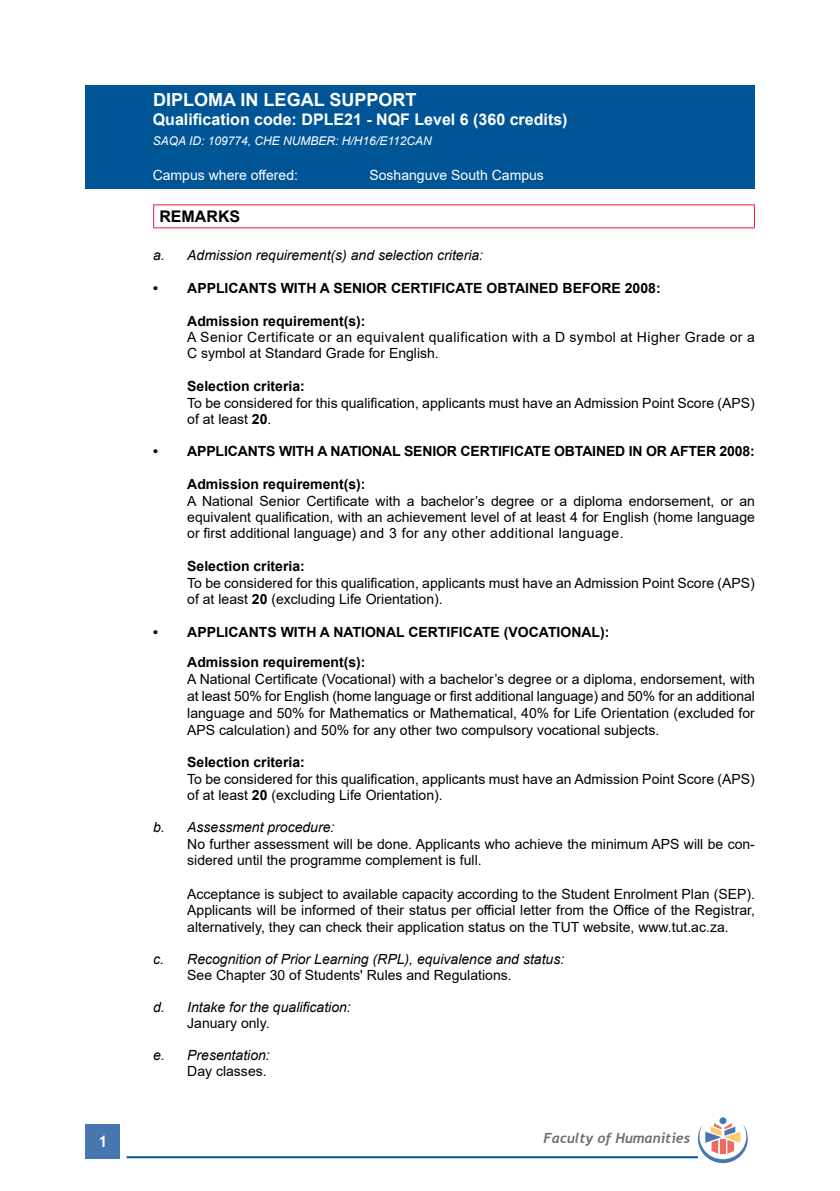
<style>
.page{position:relative;width:840px;height:1191px;background:#fff}
.page>*{position:absolute;margin:0;border:0;box-sizing:border-box;transform-origin:0 0}
.t1{font:700 18px "Arial";color:#fff}
.t2{font:700 16px "Arial";color:#fff}
.t3{font:700 16px "Arial";color:#000}
.t4{font:700 16px "Trebuchet MS";color:#fff}
.t5{font:14px/16.4px "Arial";color:#000}
.t6{font:700 14px/30.4px "Arial";color:#000}
.t7{font:italic 14px "Arial";color:#000}
.t8{font:14px/16.4px "Arial";letter-spacing:.03em;color:#000}
.t9{font:14px "Arial";color:#fff}
.t10{font:italic 700 14px "Trebuchet";color:#6d6e71}
.t11{font:italic 12px "Arial";color:#fff}
.s1{font-weight:700}
</style>
<div class="page">
<div style="left:86px;top:1124px;width:34px;height:34px;background:#4777ae"></div>
<hr style="left:126px;top:1156px;width:571px;height:2px;background:#005596">
<div style="left:719px;top:1117px;width:7px;height:7px;background:#4777ae;border-radius:50%"></div>
<svg style="left:697px;top:1123px;width:50px;height:40px"></svg>
<div style="left:85px;top:85px;width:669px;height:103px;background:#005596"></div>
<hr style="left:153px;top:204px;width:601px;height:1px;background:#e31837">
<svg style="left:153px;top:205px;width:1px;height:22px"></svg>
<svg style="left:753px;top:205px;width:1px;height:22px"></svg>
<hr style="left:153px;top:227px;width:601px;height:1px;background:#e31837">
<p class="t1" style="left:153px;top:87px;width:265px">DIPLOMA IN LEGAL SUPPORT</p>
<p class="t2" style="left:153px;top:109px;width:416px">Qualification code: DPLE21 - NQF Level 6 (360 credits)</p>
<p class="t11" style="left:153px;top:133px;width:280px">SAQA ID: 109774, CHE NUMBER: H/H16/E112CAN</p>
<p class="t9" style="left:153px;top:166px;width:147px">Campus where offered:</p>
<p class="t9" style="left:369px;top:166px;width:176px">Soshanguve South Campus</p>
<p class="t3" style="left:159px;top:205px;width:82px">REMARKS</p>
<p class="t7" style="left:153px;top:246px;width:331px">a. Admission requirement(s) and selection criteria:</p>
<p class="t6" style="left:153px;top:273px;width:508px">• APPLICANTS WITH A SENIOR CERTIFICATE OBTAINED BEFORE 2008:</p>
<p class="t6" style="left:187px;top:306px;width:180px">Admission requirement(s):</p>
<p class="t8" style="left:187px;top:329px;width:568px">A Senior Certificate or an equivalent qualification with a D symbol at Higher Grade or a<br>C symbol at Standard Grade for English.</p>
<p class="t6" style="left:187px;top:371px;width:119px">Selection criteria:</p>
<p class="t5" style="left:187px;top:394px;width:569px">To be considered for this qualification, applicants must have an Admission Point Score (APS) of at least <span class="s1">20</span>.</p>
<p class="t6" style="left:153px;top:436px;width:603px">• APPLICANTS WITH A NATIONAL SENIOR CERTIFICATE OBTAINED IN OR AFTER 2008:</p>
<p class="t6" style="left:187px;top:469px;width:180px">Admission requirement(s):</p>
<p class="t5" style="left:187px;top:492px;width:569px;text-align:justify">A National Senior Certificate with a bachelor’s degree or a diploma endorsement, or an equivalent qualification, with an achievement level of at least 4 for English (home language or first additional language) and 3 for any other additional language.</p>
<p class="t6" style="left:187px;top:551px;width:119px">Selection criteria:</p>
<p class="t5" style="left:187px;top:574px;width:569px">To be considered for this qualification, applicants must have an Admission Point Score (APS) of at least <span class="s1">20</span> (excluding Life Orientation).</p>
<p class="t6" style="left:187px;top:617px;width:423px;text-indent:-34px">• APPLICANTS WITH A NATIONAL CERTIFICATE (VOCATIONAL):<br>Admission requirement(s):</p>
<p class="t5" style="left:187px;top:670px;width:569px;text-align:justify">A National Certificate (Vocational) with a bachelor’s degree or a diploma, endorsement, with at least 50% for English (home language or first additional language) and 50% for an additional language and 50% for Mathematics or Mathematical, 40% for Life Orientation (excluded for APS calculation) and 50% for any other two compulsory vocational subjects.</p>
<p class="t6" style="left:187px;top:747px;width:119px">Selection criteria:</p>
<p class="t5" style="left:187px;top:770px;width:569px">To be considered for this qualification, applicants must have an Admission Point Score (APS) of at least <span class="s1">20</span> (excluding Life Orientation).</p>
<p class="t7" style="left:153px;top:818px;width:183px">b. Assessment procedure:</p>
<p class="t5" style="left:187px;top:835px;width:569px">No further assessment will be done. Applicants who achieve the minimum APS will be con&shy;sidered until the programme complement is full.</p>
<p class="t5" style="left:187px;top:885px;width:569px;text-align:justify">Acceptance is subject to available capacity according to the Student Enrolment Plan (SEP).<br>Applicants will be informed of their status per official letter from the Office of the Registrar, alternatively, they can check their application status on the TUT website, www.tut.ac.za.</p>
<p class="t7" style="left:153px;top:950px;width:412px">c. Recognition of Prior Learning (RPL), equivalence and status:</p>
<p class="t5" style="left:187px;top:967px;width:326px">See Chapter 30 of Students' Rules and Regulations.</p>
<p class="t7" style="left:153px;top:998px;width:199px">d. Intake for the qualification:</p>
<p class="t5" style="left:187px;top:1015px;width:84px">January only.</p>
<p class="t7" style="left:153px;top:1046px;width:118px">e. Presentation:</p>
<p class="t5" style="left:187px;top:1063px;width:81px">Day classes.</p>
<p class="t4" style="left:98px;top:1131px;width:11px">1</p>
<p class="t10" style="left:543px;top:1129px;width:148px">Faculty of Humanities</p>
</div>
